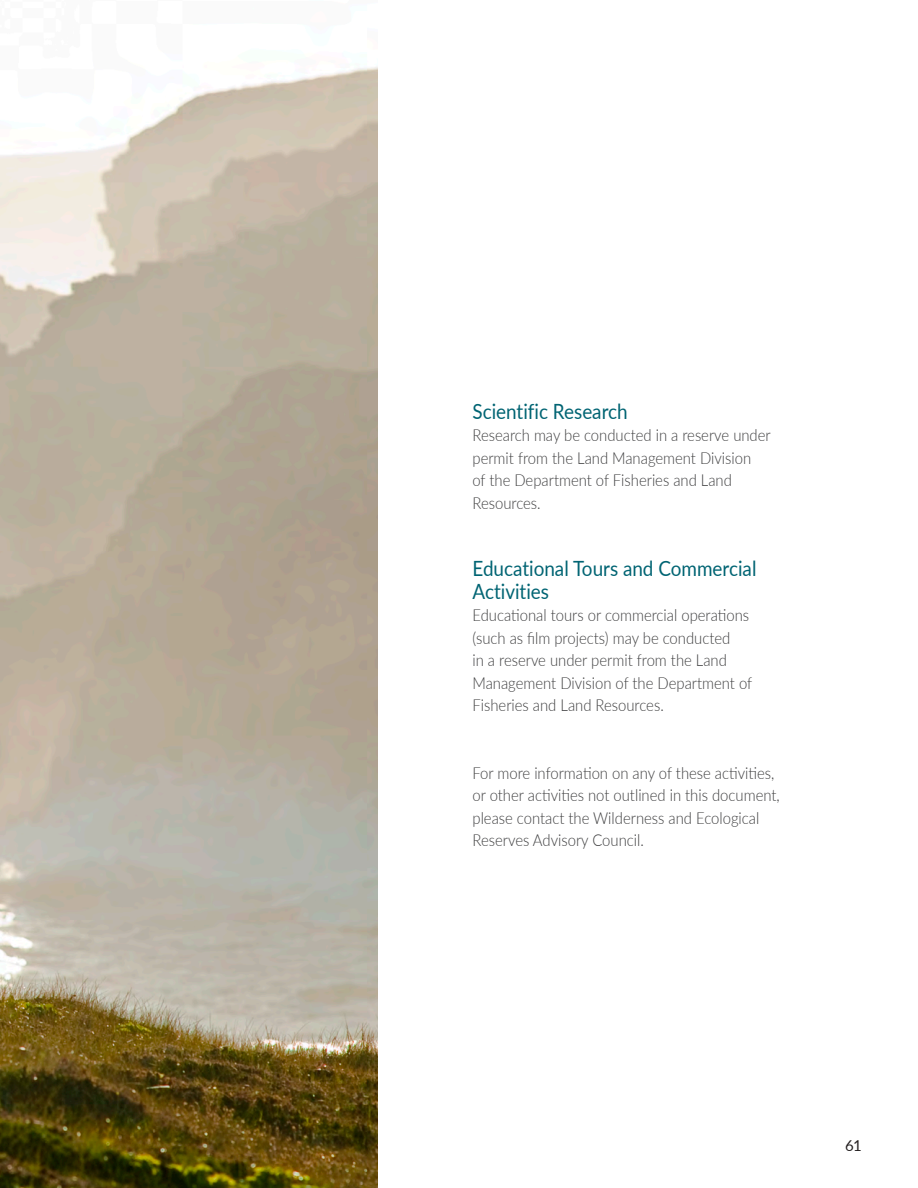
<style>
.page{position:relative;width:918px;height:1188px;background:#fff}
.page>*{position:absolute;margin:0;border:0;box-sizing:border-box;transform-origin:0 0}
.Body_copy_90{font:21px/22.5px "Lato";color:#006473;scale:.9 1}
.Body_copy_90-2{font:300 16.5px/22.5px "Lato";color:#3e3e3f;scale:.9 1}
.t1{font:15px "Lato";color:#231f20}
</style>
<div class="page">
<img style="left:0;top:67px;width:378px;height:1121px">
<p class="Body_copy_90" style="left:472px;top:399px;width:174px">Scientific Research</p>
<p class="Body_copy_90-2" style="left:472px;top:423px;width:333px">Research may be conducted in a reserve under permit from the Land Management Division<br>of the Department of Fisheries and Land Resources.</p>
<p class="Body_copy_90" style="left:472px;top:556px;width:317px">Educational Tours and Commercial<br>Activities</p>
<p class="Body_copy_90-2" style="left:472px;top:603px;width:312px">Educational tours or commercial operations (such as film projects) may be conducted<br>in a reserve under permit from the Land Management Division of the Department of Fisheries and Land Resources.</p>
<p class="Body_copy_90-2" style="left:472px;top:761px;width:343px">For more information on any of these activities, or other activities not outlined in this document, please contact the Wilderness and Ecological Reserves Advisory Council.</p>
<p class="t1" style="left:845px;top:1134px;width:18px">61</p>
</div>
